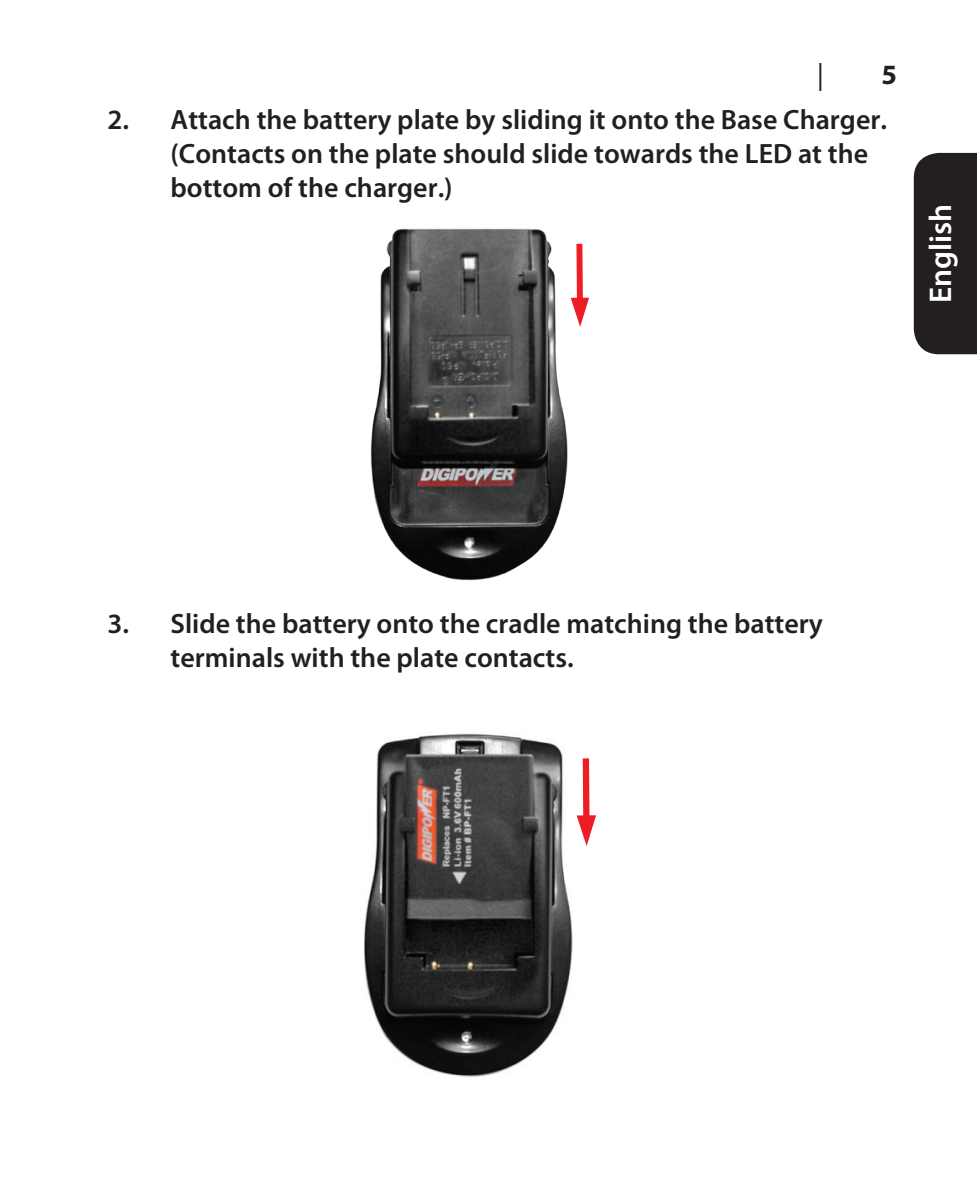
<style>
.page{position:relative;width:977px;height:1197px;background:#fff}
.page>*{position:absolute;margin:0;border:0;box-sizing:border-box;transform-origin:0 0}
.t1{font:600 31.5px "Myriad Pro";color:#fff}
.t2{font:600 28px/33.6px "Myriad Pro";color:#231f20}
.t3{font:28px "Myriad Pro";color:#231f20}
.t4{font:700 28px "Myriad Pro";color:#231f20}
</style>
<div class="page">
<img style="left:370px;top:228px;width:213px;height:353px">
<svg style="left:570px;top:244px;width:19px;height:83px"></svg>
<img style="left:364px;top:733px;width:209px;height:344px">
<svg style="left:576px;top:758px;width:20px;height:88px"></svg>
<div style="left:913px;top:153px;width:63px;height:201px;background:#231f20"></div>
<p class="t3" style="left:817px;top:57px;width:8px">|</p>
<p class="t4" style="left:881px;top:56px;width:17px">5</p>
<p class="t2" style="left:170px;top:102px;width:715px;text-indent:-63px">2. Attach the battery plate by sliding it onto the Base Charger. (Contacts on the plate should slide towards the LED at the bottom of the charger.)</p>
<p class="t1" style="left:920px;top:303px;width:101px;rotate:-90deg">English</p>
<p class="t2" style="left:170px;top:606px;width:653px;text-indent:-63px">3. Slide the battery onto the cradle matching the battery terminals with the plate contacts.</p>
</div>
